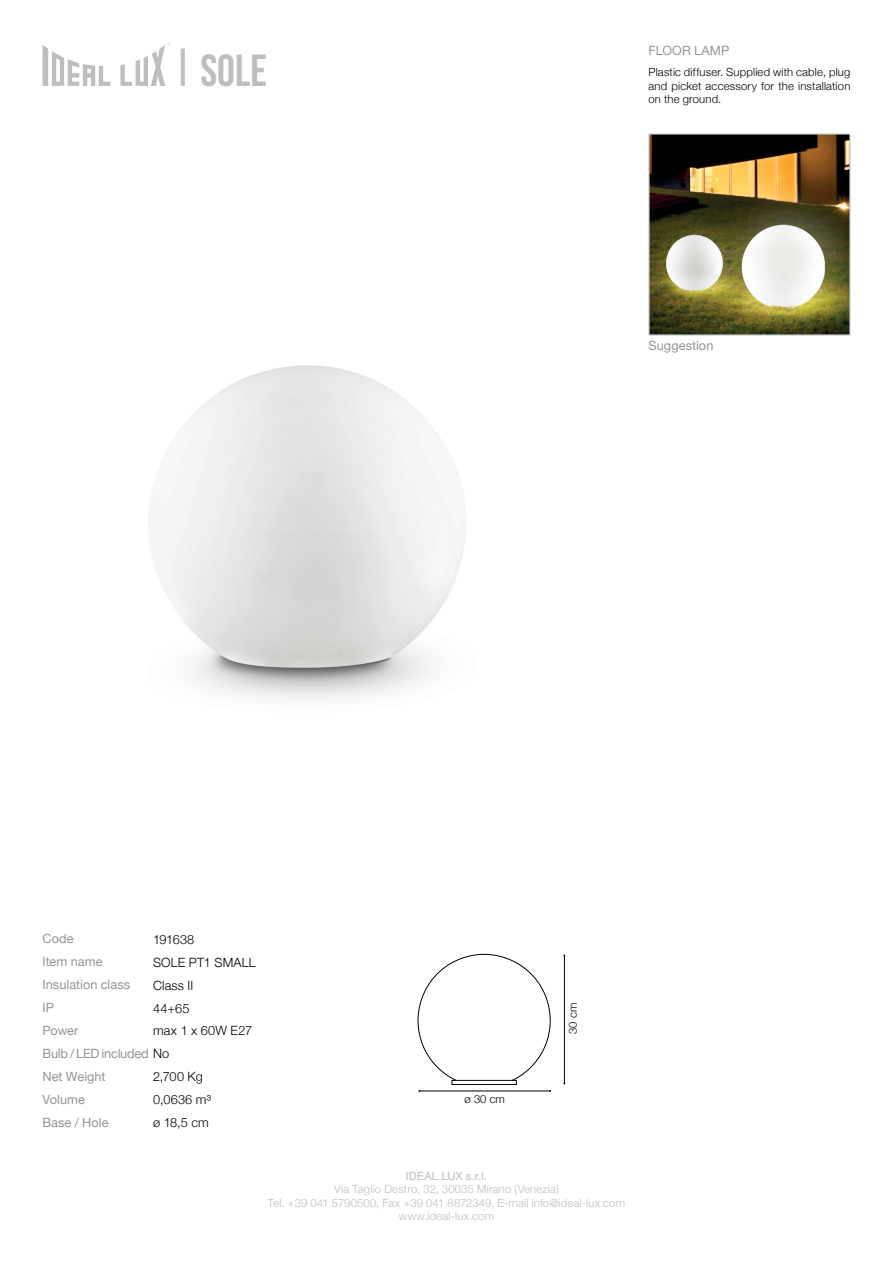
<style>
.page{position:relative;width:893px;height:1263px;background:#fff}
.page>*{position:absolute;margin:0;border:0;box-sizing:border-box;transform-origin:0 0}
.t1{font:45px "Bebas Neue";color:#bcbec0}
.t2{font:12.75px/23px "Helvetica Neue";color:#939598}
.t3{font:300 12.75px/23px "Helvetica Neue";letter-spacing:.015em;color:#000}
.t4{font:12.75px/22.8px "Helvetica Neue";letter-spacing:-.02em;color:#939598}
.t5{font:300 11.25px/13.5px "Helvetica Neue";letter-spacing:.015em;color:#bcbec0;text-align:center}
.t6{font:300 11.25px/13.5px "Helvetica Neue";letter-spacing:.015em;color:#000;text-align:justify}
.t7{font:11.25px "Helvetica Neue";letter-spacing:.015em;color:#bcbec0}
.s1{font-weight:300;color:#000}
</style>
<div class="page">
<svg style="left:43px;top:43px;width:127px;height:43px"></svg>
<img style="left:149px;top:365px;width:317px;height:334px">
<img style="left:650px;top:136px;width:198px;height:197px">
<div style="left:648px;top:134px;width:202px;height:201px;border:1px solid #bcbec0"></div>
<hr style="left:419px;top:1091px;width:131px;height:1px;background:#000">
<hr style="left:564px;top:955px;width:1px;height:128px;background:#000">
<svg style="left:418px;top:954px;width:133px;height:127px"></svg>
<div style="left:452px;top:1080px;width:64px;height:4px;border:1px solid #000"></div>
<h1 class="t1" style="left:171px;top:43px;width:24px">|</h1>
<h1 class="t1" style="left:200px;top:46px;width:68px">SOLE</h1>
<p class="t2" style="left:648px;top:38px;width:82px">FLOOR LAMP</p>
<p class="t6" style="left:648px;top:65px;width:203px">Plastic diffuser. Supplied with cable, plug and picket accessory for the installation on the ground.</p>
<p class="t2" style="left:648px;top:333px;width:66px">Suggestion</p>
<p class="t2" style="left:43px;top:926px;width:89px">Code<br>Item name<br>Insulation class</p>
<p class="t2" style="left:43px;top:995px;width:13px">IP</p>
<p class="t3" style="left:153px;top:927px;width:43px">191638</p>
<p class="t3" style="left:153px;top:950px;width:104px">SOLE PT1 SMALL<br>Class II</p>
<p class="t3" style="left:153px;top:996px;width:38px">44+65</p>
<p class="t4" style="left:42px;top:1018px;width:128px">Power<br>Bulb / LED included <span class="s1">No</span></p>
<p class="t3" style="left:153px;top:1018px;width:101px">max 1 x 60W E27</p>
<p class="t2" style="left:42px;top:1064px;width:65px">Net Weight</p>
<p class="t2" style="left:42px;top:1087px;width:68px">Volume<br>Base / Hole</p>
<p class="t3" style="left:153px;top:1064px;width:51px">2,700 Kg</p>
<p class="t3" style="left:153px;top:1087px;width:59px">0,0636 m³ ø 18,5 cm</p>
<p class="t6" style="left:465px;top:1092px;width:42px">ø 30 cm</p>
<p class="t6" style="left:565px;top:1034px;width:32px;rotate:-90deg">30 cm</p>
<p class="t7" style="left:406px;top:1166px;width:83px">IDEAL LUX s.r.l.</p>
<p class="t5" style="left:268px;top:1182px;width:359px">Via Taglio Destro, 32, 30035 Mirano (Venezia)<br>Tel. +39 041 5790500, Fax +39 041 8872349, E-mail info@ideal-lux.com www.ideal-lux.com</p>
</div>
